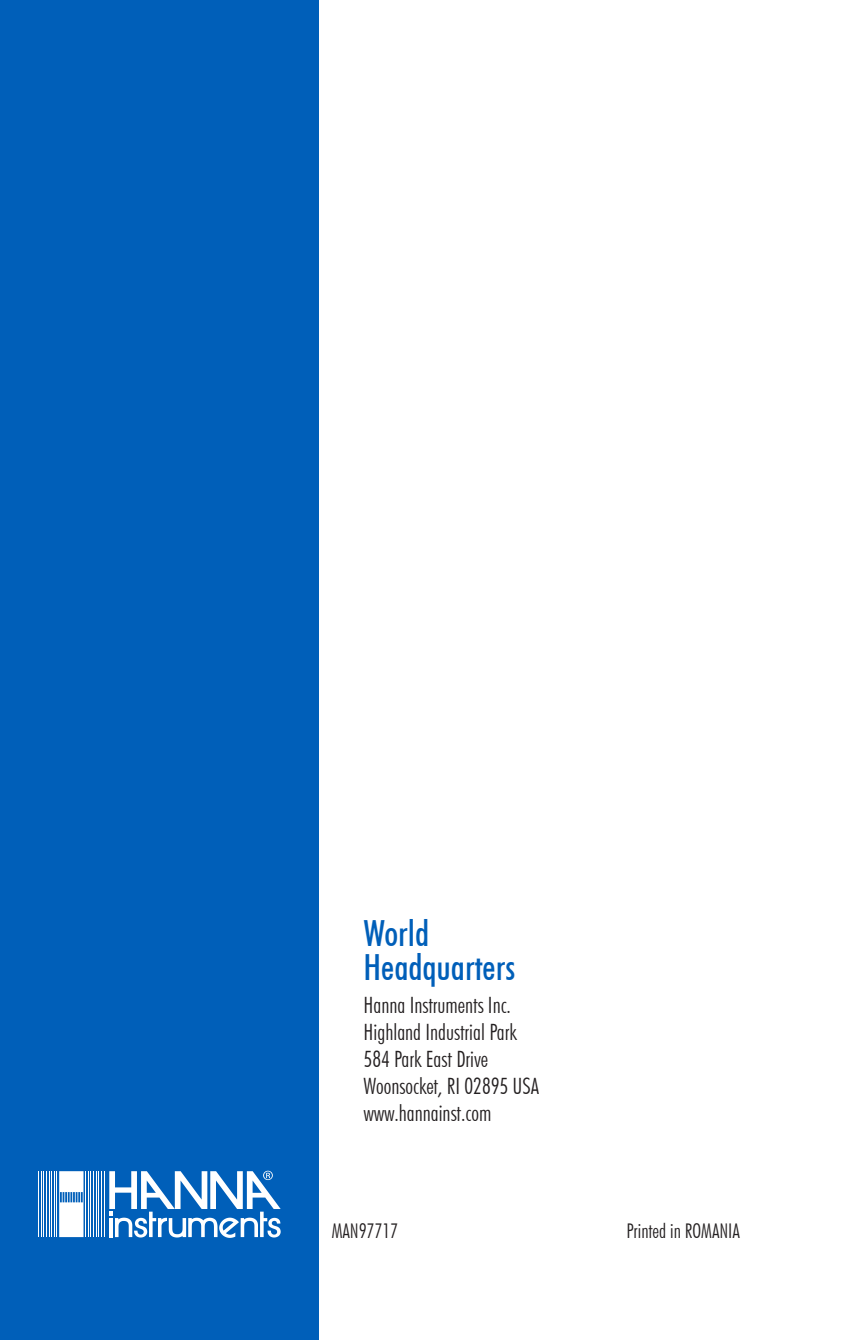
<style>
.page{position:relative;width:842px;height:1340px;background:#fff}
.page>*{position:absolute;margin:0;border:0;box-sizing:border-box;transform-origin:0 0}
.t1{font:500 condensed 36px/33.8px "Futura BT";color:#005fb9}
.t2{font:300 condensed 22.5px/27px "Futura BT";color:#231f20}
.t3{font:300 condensed 20.25px "Futura BT";color:#231f20}
</style>
<div class="page">
<div style="left:0;top:0;width:319px;height:1339px;background:#005fb9"></div>
<hr style="left:104px;top:1171px;width:1px;height:66px;background:#fff">
<hr style="left:101px;top:1171px;width:1px;height:66px;background:#fff">
<hr style="left:98px;top:1171px;width:1px;height:66px;background:#fff">
<hr style="left:96px;top:1171px;width:1px;height:66px;background:#fff">
<hr style="left:93px;top:1171px;width:1px;height:66px;background:#fff">
<hr style="left:91px;top:1171px;width:1px;height:66px;background:#fff">
<hr style="left:88px;top:1171px;width:1px;height:66px;background:#fff">
<hr style="left:85px;top:1171px;width:1px;height:66px;background:#fff">
<hr style="left:57px;top:1171px;width:1px;height:66px;background:#fff">
<hr style="left:54px;top:1171px;width:1px;height:66px;background:#fff">
<hr style="left:51px;top:1171px;width:1px;height:66px;background:#fff">
<hr style="left:49px;top:1171px;width:1px;height:66px;background:#fff">
<hr style="left:46px;top:1171px;width:1px;height:66px;background:#fff">
<hr style="left:43px;top:1171px;width:1px;height:66px;background:#fff">
<hr style="left:41px;top:1171px;width:1px;height:66px;background:#fff">
<hr style="left:38px;top:1171px;width:1px;height:66px;background:#fff">
<svg style="left:59px;top:1171px;width:25px;height:66px;background:#dde9f5"></svg>
<svg style="left:109px;top:1170px;width:172px;height:67px"></svg>
<h1 class="t1" style="left:364px;top:916px;width:153px">World<br>Headquarters</h1>
<p class="t2" style="left:364px;top:991px;width:177px">Hanna Instruments Inc.<br>Highland Industrial Park<br>584 Park East Drive<br>Woonsocket, RI 02895 USA www.hannainst.com</p>
<p class="t3" style="left:332px;top:1218px;width:68px">MAN97717</p>
<p class="t3" style="left:627px;top:1218px;width:115px">Printed in ROMANIA</p>
</div>
